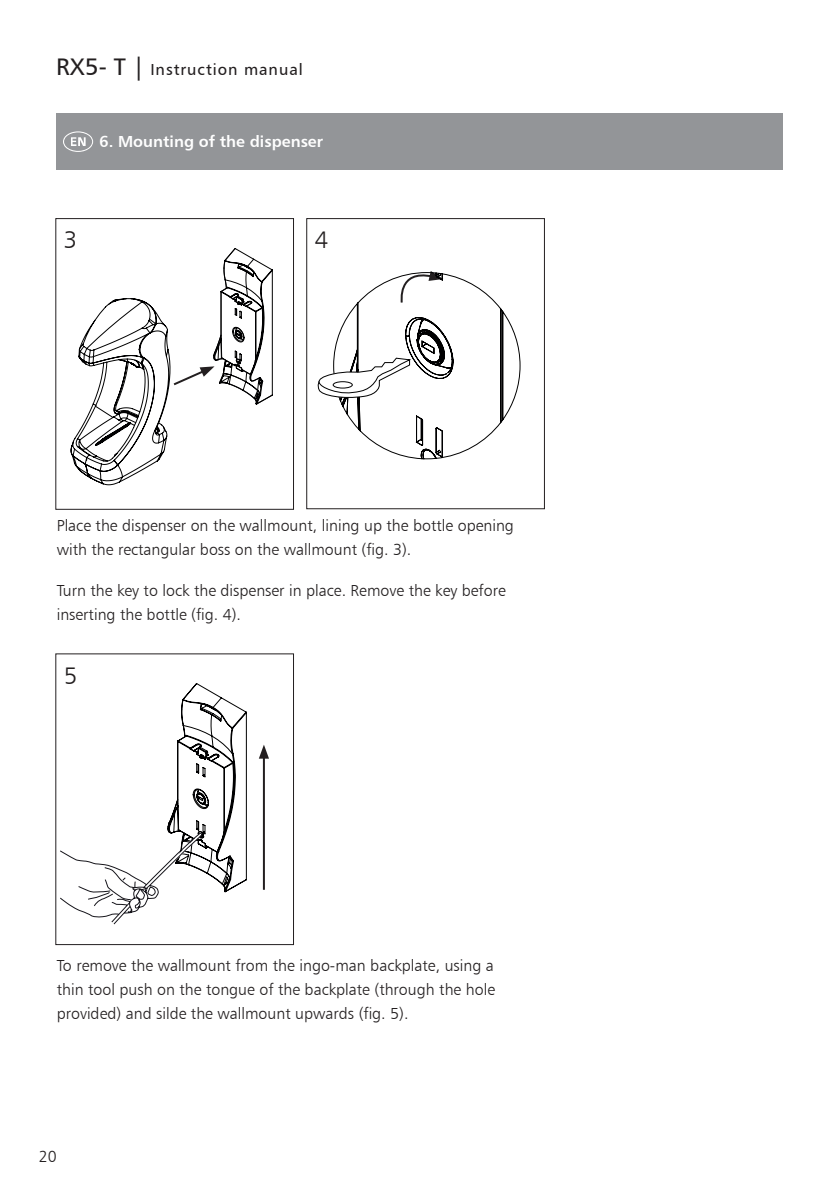
<style>
.page{position:relative;width:840px;height:1191px;background:#fff}
.page>*{position:absolute;margin:0;border:0;box-sizing:border-box;transform-origin:0 0}
.t1{font:24px "Humanist 777 BT Light B";color:#231f20}
.t2{font:16px/24px "Humanist 777 BT Light B";color:#231f20}
.t3{font:16px "Humanist 777 BT Bold B";color:#fff}
.t4{font:16px "Humanist 777 BT Roman B";letter-spacing:.06em;color:#231f20}
.s1{font-size:24px}
</style>
<div class="page">
<div style="left:57px;top:113px;width:725px;height:57px;background:#939598"></div>
<svg style="left:63px;top:131px;width:30px;height:21px"></svg>
<div style="left:306px;top:218px;width:238px;height:291px;border:1px solid #231f20"></div>
<svg style="left:71px;top:248px;width:201px;height:237px"></svg>
<svg style="left:317px;top:271px;width:203px;height:189px"></svg>
<div style="left:333px;top:382px;width:19px;height:6px;background:#fff;border-radius:50%"></div>
<div style="left:332px;top:381px;width:20px;height:7px;border:1px solid #000001;border-radius:50%"></div>
<hr style="left:263px;top:755px;width:2px;height:134px;background:#231f20">
<svg style="left:259px;top:745px;width:10px;height:13px"></svg>
<svg style="left:60px;top:683px;width:186px;height:241px"></svg>
<p class="t4" style="left:56px;top:59px;width:248px"><span class="s1">RX5- T |</span> Instruction manual</p>
<p class="t3" style="left:99px;top:132px;width:225px">6. Mounting of the dispenser</p>
<h1 class="t1" style="left:64px;top:225px;width:15px">3</h1>
<h1 class="t1" style="left:315px;top:225px;width:15px">4</h1>
<p class="t2" style="left:57px;top:513px;width:458px">Place the dispenser on the wallmount, lining up the bottle opening with the rectangular boss on the wallmount (fig. 3).</p>
<p class="t2" style="left:57px;top:578px;width:450px">Turn the key to lock the dispenser in place. Remove the key before inserting the bottle (fig. 4).</p>
<h1 class="t1" style="left:64px;top:660px;width:15px">5</h1>
<p class="t2" style="left:57px;top:953px;width:439px;text-align:justify">To remove the wallmount from the ingo-man backplate, using a thin tool push on the tongue of the backplate (through the hole provided) and silde the wallmount upwards (fig. 5).</p>
<p class="t2" style="left:39px;top:1143px;width:19px">20</p>
</div>
